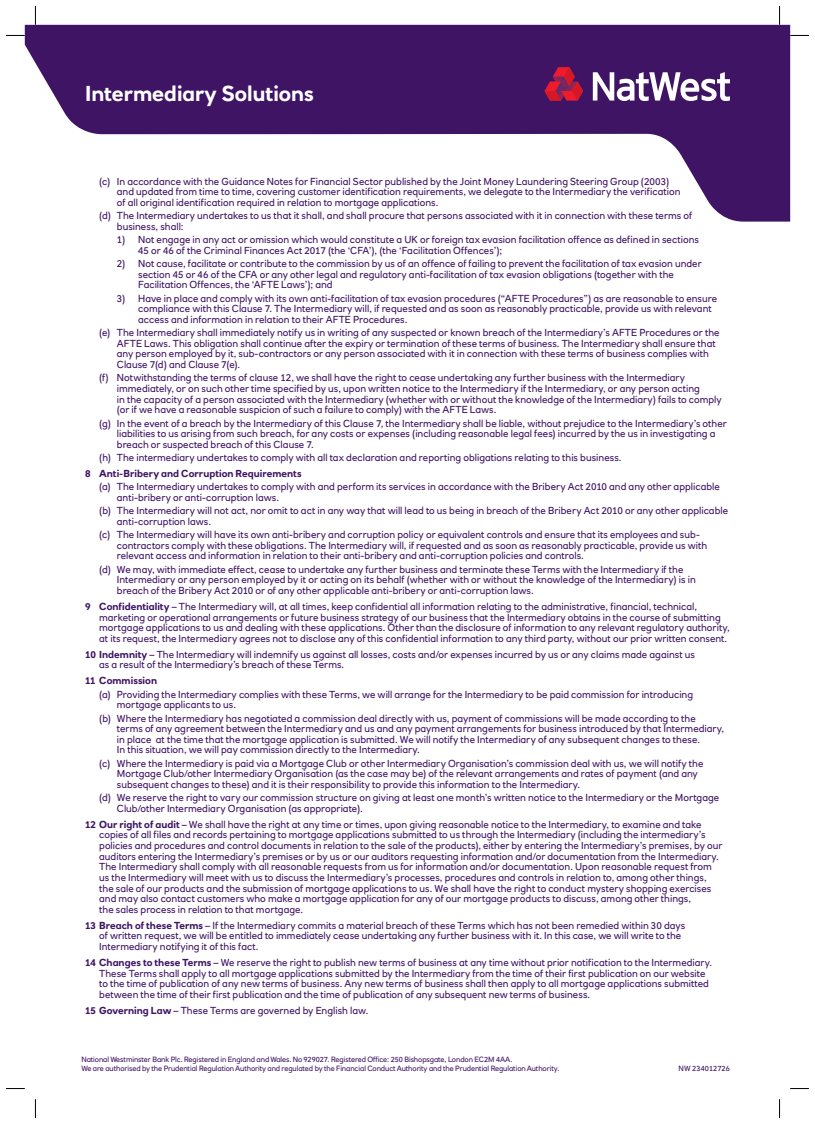
<style>
.page{position:relative;width:815px;height:1124px;background:#fff}
.page>*{position:absolute;margin:0;border:0;box-sizing:border-box;transform-origin:0 0}
.t1{font:700 21.25px "RN House Sans";color:#fff}
.t2{font:10px/10.6px "RN House Sans";letter-spacing:.005em;color:#3f1464}
.t3{font:700 10px "RN House Sans";color:#3f1464}
.t4{font:7.5px/9px "RN House Sans";letter-spacing:-.01em;color:#3f1464}
.t5{font:7.5px "RN House Sans";letter-spacing:.01em;color:#3f1464}
.s1{font-weight:700}
</style>
<div class="page">
<svg style="left:25px;top:25px;width:765px;height:196px;fill:#3f1464"></svg>
<svg style="left:593px;top:72px;width:137px;height:29px"></svg>
<svg style="left:544px;top:67px;width:39px;height:33px"></svg>
<svg style="left:6px;top:35px;width:19px;height:1px"></svg>
<svg style="left:790px;top:35px;width:19px;height:1px"></svg>
<svg style="left:6px;top:1088px;width:19px;height:1px"></svg>
<svg style="left:790px;top:1088px;width:19px;height:1px"></svg>
<svg style="left:35px;top:6px;width:1px;height:19px"></svg>
<svg style="left:35px;top:1099px;width:1px;height:18px"></svg>
<svg style="left:779px;top:6px;width:1px;height:19px"></svg>
<svg style="left:779px;top:1099px;width:1px;height:18px"></svg>
<h1 class="t1" style="left:85px;top:80px;width:230px">Intermediary Solutions</h1>
<p class="t2" style="left:117px;top:176px;width:565px;text-indent:-18px">(c) In accordance with the Guidance Notes for Financial Sector published by the Joint Money Laundering Steering Group (2003) and updated from time to time, covering customer identification requirements, we delegate to the Intermediary the verification of all original identification required in relation to mortgage applications.</p>
<p class="t2" style="left:117px;top:210px;width:577px;text-indent:-18px">(d) The Intermediary undertakes to us that it shall, and shall procure that persons associated with it in connection with these terms of business, shall:</p>
<p class="t2" style="left:138px;top:234px;width:562px;text-indent:-21px">1) Not engage in any act or omission which would constitute a UK or foreign tax evasion facilitation offence as defined in sections<br>45 or 46 of the Criminal Finances Act 2017 (the ‘CFA’), (the ‘Facilitation Offences’);</p>
<p class="t2" style="left:138px;top:258px;width:565px;text-indent:-21px">2) Not cause, facilitate or contribute to the commission by us of an offence of failing to prevent the facilitation of tax evasion under section 45 or 46 of the CFA or any other legal and regulatory anti-facilitation of tax evasion obligations (together with the<br>Facilitation Offences, the ‘AFTE Laws’); and</p>
<p class="t2" style="left:138px;top:293px;width:580px;text-indent:-21px">3) Have in place and comply with its own anti-facilitation of tax evasion procedures (“AFTE Procedures”) as are reasonable to ensure compliance with this Clause 7. The Intermediary will, if requested and as soon as reasonably practicable, provide us with relevant access and information in relation to their AFTE Procedures.</p>
<p class="t2" style="left:117px;top:327px;width:604px;text-indent:-18px">(e) The Intermediary shall immediately notify us in writing of any suspected or known breach of the Intermediary’s AFTE Procedures or the AFTE Laws. This obligation shall continue after the expiry or termination of these terms of business. The Intermediary shall ensure that any person employed by it, sub-contractors or any person associated with it in connection with these terms of business complies with Clause 7(d) and Clause 7(e).</p>
<p class="t2" style="left:117px;top:372px;width:606px;text-indent:-18px">(f) Notwithstanding the terms of clause 12, we shall have the right to cease undertaking any further business with the Intermediary immediately, or on such other time specified by us, upon written notice to the Intermediary if the Intermediary, or any person acting<br>in the capacity of a person associated with the Intermediary (whether with or without the knowledge of the Intermediary) fails to comply (or if we have a reasonable suspicion of such a failure to comply) with the AFTE Laws.</p>
<p class="t2" style="left:117px;top:417px;width:611px;text-indent:-18px">(g) In the event of a breach by the Intermediary of this Clause 7, the Intermediary shall be liable, without prejudice to the Intermediary’s other liabilities to us arising from such breach, for any costs or expenses (including reasonable legal fees) incurred by the us in investigating a breach or suspected breach of this Clause 7.</p>
<p class="t2" style="left:99px;top:452px;width:524px">(h) The intermediary undertakes to comply with all tax declaration and reporting obligations relating to this business.</p>
<p class="t3" style="left:85px;top:467px;width:218px">8 Anti-Bribery and Corruption Requirements</p>
<p class="t2" style="left:117px;top:481px;width:604px;text-indent:-18px">(a) The Intermediary undertakes to comply with and perform its services in accordance with the Bribery Act 2010 and any other applicable anti-bribery or anti-corruption laws.</p>
<p class="t2" style="left:117px;top:505px;width:613px;text-indent:-18px">(b) The Intermediary will not act, nor omit to act in any way that will lead to us being in breach of the Bribery Act 2010 or any other applicable anti-corruption laws.</p>
<p class="t2" style="left:117px;top:529px;width:592px;text-indent:-18px">(c) The Intermediary will have its own anti-bribery and corruption policy or equivalent controls and ensure that its employees and sub&shy;contractors comply with these obligations. The Intermediary will, if requested and as soon as reasonably practicable, provide us with relevant access and information in relation to their anti-bribery and anti-corruption policies and controls.</p>
<p class="t2" style="left:117px;top:563px;width:580px;text-indent:-18px">(d) We may, with immediate effect, cease to undertake any further business and terminate these Terms with the Intermediary if the<br>Intermediary or any person employed by it or acting on its behalf (whether with or without the knowledge of the Intermediary) is in breach of the Bribery Act 2010 or of any other applicable anti-bribery or anti-corruption laws.</p>
<p class="t2" style="left:99px;top:601px;width:632px;text-indent:-14px"><span class="s1">9 Confidentiality</span> – The Intermediary will, at all times, keep confidential all information relating to the administrative, financial, technical, marketing or operational arrangements or future business strategy of our business that the Intermediary obtains in the course of submitting mortgage applications to us and dealing with these applications. Other than the disclosure of information to any relevant regulatory authority, at its request, the Intermediary agrees not to disclose any of this confidential information to any third party, without our prior written consent.</p>
<p class="t2" style="left:99px;top:648px;width:597px;text-indent:-14px"><span class="s1">10 Indemnity</span> – The Intermediary will indemnify us against all losses, costs and/or expenses incurred by us or any claims made against us as a result of the Intermediary’s breach of these Terms.</p>
<p class="t3" style="left:85px;top:674px;width:74px">11 Commission</p>
<p class="t2" style="left:117px;top:688px;width:578px;text-indent:-18px">(a) Providing the Intermediary complies with these Terms, we will arrange for the Intermediary to be paid commission for introducing mortgage applicants to us.</p>
<p class="t2" style="left:117px;top:712px;width:609px;text-indent:-18px">(b) Where the Intermediary has negotiated a commission deal directly with us, payment of commissions will be made according to the terms of any agreement between the Intermediary and us and any payment arrangements for business introduced by that Intermediary, in place at the time that the mortgage application is submitted. We will notify the Intermediary of any subsequent changes to these.<br>In this situation, we will pay commission directly to the Intermediary.</p>
<p class="t2" style="left:117px;top:757px;width:588px;text-indent:-18px">(c) Where the Intermediary is paid via a Mortgage Club or other Intermediary Organisation’s commission deal with us, we will notify the<br>Mortgage Club/other Intermediary Organisation (as the case may be) of the relevant arrangements and rates of payment (and any subsequent changes to these) and it is their responsibility to provide this information to the Intermediary.</p>
<p class="t2" style="left:117px;top:792px;width:604px;text-indent:-18px">(d) We reserve the right to vary our commission structure on giving at least one month’s written notice to the Intermediary or the Mortgage<br>Club/other Intermediary Organisation (as appropriate).</p>
<p class="t2" style="left:99px;top:818px;width:625px;text-indent:-14px"><span class="s1">12 Our right of audit</span> – We shall have the right at any time or times, upon giving reasonable notice to the Intermediary, to examine and take copies of all files and records pertaining to mortgage applications submitted to us through the Intermediary (including the intermediary’s policies and procedures and control documents in relation to the sale of the products), either by entering the Intermediary’s premises, by our auditors entering the Intermediary’s premises or by us or our auditors requesting information and/or documentation from the Intermediary.<br>The Intermediary shall comply with all reasonable requests from us for information and/or documentation. Upon reasonable request from us the Intermediary will meet with us to discuss the Intermediary’s processes, procedures and controls in relation to, among other things, the sale of our products and the submission of mortgage applications to us. We shall have the right to conduct mystery shopping exercises and may also contact customers who make a mortgage application for any of our mortgage products to discuss, among other things,<br>the sales process in relation to that mortgage.</p>
<p class="t2" style="left:99px;top:919px;width:588px;text-indent:-14px"><span class="s1">13 Breach of these Terms</span> – If the Intermediary commits a material breach of these Terms which has not been remedied within 30 days of written request, we will be entitled to immediately cease undertaking any further business with it. In this case, we will write to the<br>Intermediary notifying it of this fact.</p>
<p class="t2" style="left:99px;top:956px;width:615px;text-indent:-14px"><span class="s1">14 Changes to these Terms</span> – We reserve the right to publish new terms of business at any time without prior notification to the Intermediary.<br>These Terms shall apply to all mortgage applications submitted by the Intermediary from the time of their first publication on our website to the time of publication of any new terms of business. Any new terms of business shall then apply to all mortgage applications submitted between the time of their first publication and the time of publication of any subsequent new terms of business.</p>
<p class="t2" style="left:85px;top:1004px;width:285px"><span class="s1">15 Governing Law</span> – These Terms are governed by English law.</p>
<p class="t4" style="left:81px;top:1054px;width:480px">National Westminster Bank Plc. Registered in England and Wales. No 929027. Registered Office: 250 Bishopsgate, London EC2M 4AA.<br>We are authorised by the Prudential Regulation Authority and regulated by the Financial Conduct Authority and the Prudential Regulation Authority.</p>
<p class="t5" style="left:678px;top:1063px;width:53px">NW 234012726</p>
</div>
